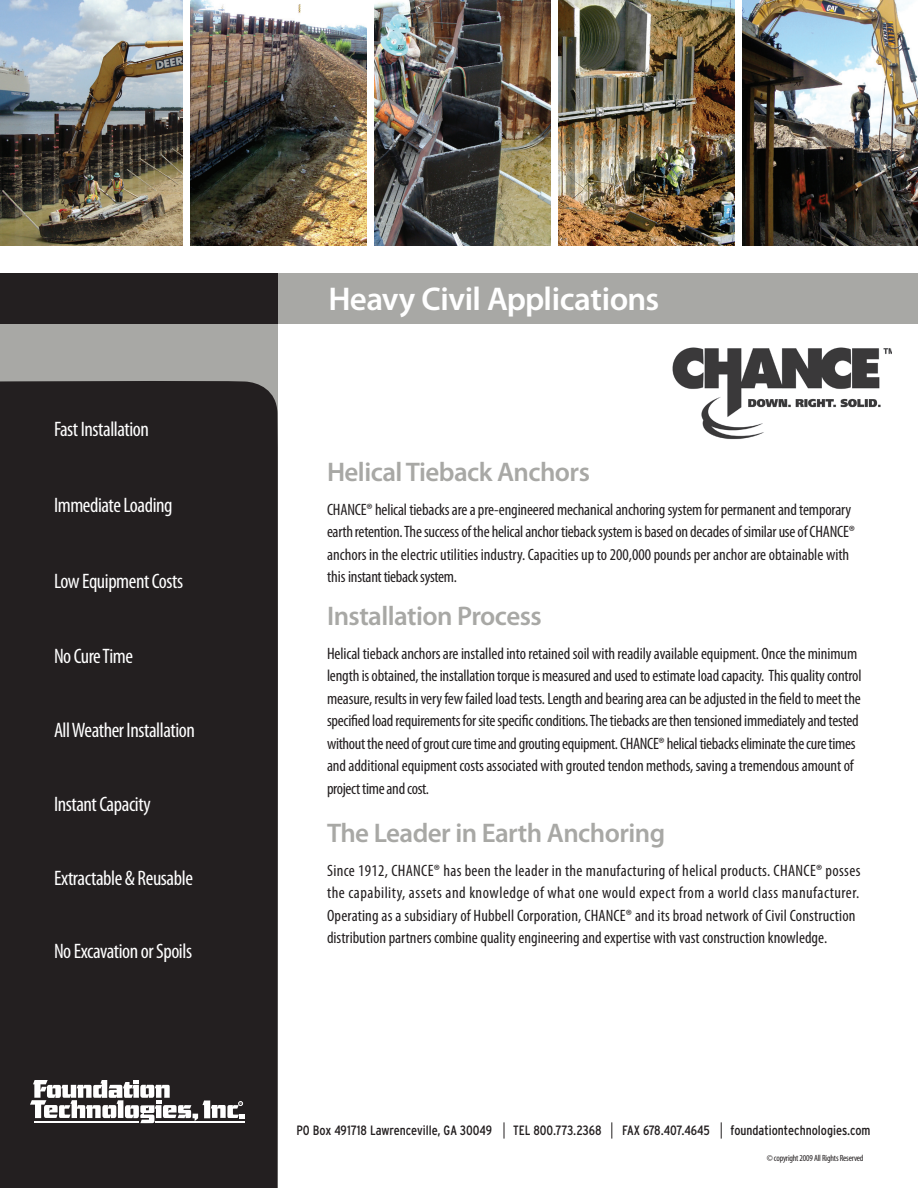
<style>
.page{position:relative;width:918px;height:1188px;background:#fff}
.page>*{position:absolute;margin:0;border:0;box-sizing:border-box;transform-origin:0 0}
.t1{font:600 33px "Myriad Pro";letter-spacing:-.015em;color:#fff}
.t2{font:600 27px "Myriad Pro";letter-spacing:-.02em;color:#a8a8a5}
.t3{font:condensed 21px "Myriad Pro";letter-spacing:-.02em;color:#fff}
.t4{font:condensed 16.5px/22.5px "Myriad Pro";letter-spacing:-.01em;color:#231f20}
.t5{font:condensed 16.5px/22.5px "Myriad Pro";letter-spacing:.01em;color:#231f20}
.t6{font:condensed 13.5px "Interstate";color:#231f20}
.t7{font:condensed 9px "Myriad Pro";letter-spacing:-.02em;color:#231f20}
</style>
<div class="page">
<img style="left:672px;top:347px;width:220px;height:93px">
<div style="left:0;top:270px;width:918px;height:54px;background:#a8a8a5"></div>
<div style="left:0;top:218px;width:278px;height:970px;background:#a8a8a5"></div>
<div style="left:0;top:381px;width:278px;height:807px;background:#231f20"></div>
<svg style="left:504px;top:1122px;width:1px;height:17px"></svg>
<svg style="left:611px;top:1122px;width:1px;height:17px"></svg>
<svg style="left:721px;top:1122px;width:1px;height:17px"></svg>
<img style="left:0;top:0;width:367px;height:246px">
<img style="left:374px;top:0;width:360px;height:246px">
<img style="left:734px;top:0;width:184px;height:246px">
<div style="left:184px;top:0;width:6px;height:265px;background:#fff"></div>
<div style="left:551px;top:0;width:7px;height:271px;background:#fff"></div>
<div style="left:736px;top:0;width:6px;height:271px;background:#fff"></div>
<div style="left:0;top:272px;width:278px;height:52px;background:#231f20"></div>
<div style="left:0;top:246px;width:918px;height:26px;background:#fff"></div>
<svg style="left:30px;top:1080px;width:215px;height:43px;background:#838081"></svg>
<p class="t3" style="left:54px;top:417px;width:97px">Fast Installation</p>
<p class="t3" style="left:54px;top:492px;width:120px">Immediate Loading</p>
<p class="t3" style="left:54px;top:568px;width:131px">Low Equipment Costs</p>
<p class="t3" style="left:54px;top:643px;width:81px">No Cure Time</p>
<p class="t3" style="left:54px;top:717px;width:143px">All Weather Installation</p>
<p class="t3" style="left:54px;top:791px;width:98px">Instant Capacity</p>
<p class="t3" style="left:54px;top:865px;width:141px">Extractable &amp; Reusable</p>
<p class="t3" style="left:54px;top:939px;width:140px">No Excavation or Spoils</p>
<h1 class="t1" style="left:328px;top:278px;width:332px">Heavy Civil Applications</h1>
<h2 class="t2" style="left:327px;top:455px;width:264px">Helical Tieback Anchors</h2>
<p class="t4" style="left:327px;top:498px;width:529px">CHANCE® helical tiebacks are a pre-engineered mechanical anchoring system for permanent and temporary earth retention. The success of the helical anchor tieback system is based on decades of similar use of CHANCE® anchors in the electric utilities industry. Capacities up to 200,000 pounds per anchor are obtainable with this instant tieback system.</p>
<h2 class="t2" style="left:327px;top:599px;width:216px">Installation Process</h2>
<p class="t4" style="left:327px;top:642px;width:536px">Helical tieback anchors are installed into retained soil with readily available equipment. Once the minimum length is obtained, the installation torque is measured and used to estimate load capacity. This quality control measure, results in very few failed load tests. Length and bearing area can be adjusted in the field to meet the specified load requirements for site specific conditions. The tiebacks are then tensioned immediately and tested without the need of grout cure time and grouting equipment. CHANCE® helical tiebacks eliminate the cure times and additional equipment costs associated with grouted tendon methods, saving a tremendous amount of project time and cost.</p>
<h2 class="t2" style="left:327px;top:816px;width:340px">The Leader in Earth Anchoring</h2>
<p class="t5" style="left:327px;top:859px;width:535px">Since 1912, CHANCE® has been the leader in the manufacturing of helical products. CHANCE® posses the capability, assets and knowledge of what one would expect from a world class manufacturer.<br>Operating as a subsidiary of Hubbell Corporation, CHANCE® and its broad network of Civil Construction distribution partners combine quality engineering and expertise with vast construction knowledge.</p>
<p class="t6" style="left:296px;top:1122px;width:197px">PO Box 491718 Lawrenceville, GA 30049</p>
<p class="t6" style="left:513px;top:1122px;width:90px">TEL 800.773.2368</p>
<p class="t6" style="left:622px;top:1122px;width:89px">FAX 678.407.4645</p>
<p class="t6" style="left:731px;top:1122px;width:141px">foundationtechnologies.com</p>
<p class="t7" style="left:767px;top:1152px;width:98px">© copyright 2009 All Rights Reserved</p>
</div>
